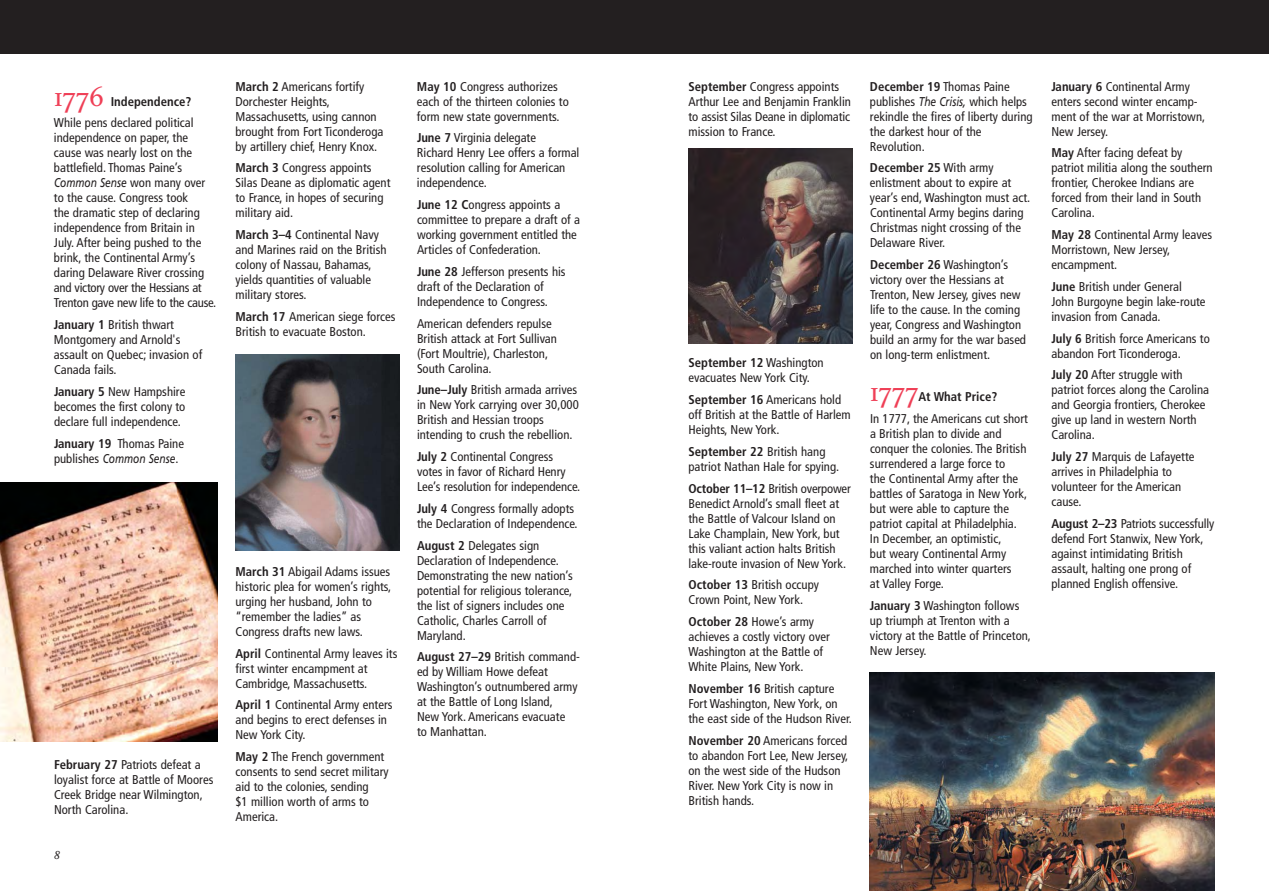
<style>
.page{position:relative;width:1269px;height:891px;background:#fff}
.page>*{position:absolute;margin:0;border:0;box-sizing:border-box;transform-origin:0 0}
.t1{font:condensed 12.75px/15px "Frutiger";color:#231f20}
.t2{font:700 condensed 12.75px "Frutiger";color:#231f20}
.t3{font:italic 11.25px "NPS Rawlinson Two";color:#231f20}
.s1{font-family:"NPS Rawlinson";font-weight:400;font-stretch:normal;font-size:27px;color:#ef3f56}
.s2{font-style:italic;font-stretch:normal}
.s3{font-weight:700}
</style>
<div class="page">
<div style="left:0;top:0;width:1269px;height:54px;background:#231f20"></div>
<img style="left:0;top:483px;width:218px;height:259px">
<img style="left:235px;top:355px;width:164px;height:195px">
<img style="left:688px;top:148px;width:165px;height:196px">
<img style="left:870px;top:673px;width:345px;height:218px">
<h6 class="t2" style="left:54px;top:96px;width:139px"><span class="s1">1776</span> Independence?</h6>
<p class="t1" style="left:54px;top:116px;width:164px">While pens declared political independence on paper, the cause was nearly lost on the battlefield. Thomas Paine’s<br><span class="s2">Common Sense</span> won many over to the cause. Congress took<br>the dramatic step of declaring independence from Britain in<br>July. After being pushed to the brink, the Continental Army’s daring Delaware River crossing and victory over the Hessians at<br>Trenton gave new life to the cause.</p>
<p class="t1" style="left:54px;top:318px;width:150px"><span class="s3">January 1</span> British thwart<br>Montgomery and Arnold's assault on Quebec; invasion of<br>Canada fails.</p>
<p class="t1" style="left:54px;top:385px;width:133px;text-align:justify"><span class="s3">January 5</span> New Hampshire becomes the first colony to declare full independence.</p>
<p class="t1" style="left:54px;top:437px;width:132px"><span class="s3">January 19</span> Thomas Paine publishes <span class="s2">Common Sense</span>.</p>
<p class="t1" style="left:54px;top:758px;width:161px"><span class="s3">February 27</span> Patriots defeat a loyalist force at Battle of Moores<br>Creek Bridge near Wilmington,<br>North Carolina.</p>
<p class="t3" style="left:54px;top:851px;width:7px">8</p>
<p class="t1" style="left:236px;top:80px;width:149px"><span class="s3">March 2</span> Americans fortify<br>Dorchester Heights,<br>Massachusetts, using cannon brought from Fort Ticonderoga by artillery chief, Henry Knox.</p>
<p class="t1" style="left:236px;top:161px;width:157px"><span class="s3">March 3</span> Congress appoints<br>Silas Deane as diplomatic agent to France, in hopes of securing military aid.</p>
<p class="t1" style="left:236px;top:228px;width:153px"><span class="s3">March 3–4</span> Continental Navy and Marines raid on the British colony of Nassau, Bahamas, yields quantities of valuable military stores.</p>
<p class="t1" style="left:236px;top:310px;width:162px"><span class="s3">March 17</span> American siege forces<br>British to evacuate Boston.</p>
<p class="t1" style="left:236px;top:565px;width:157px"><span class="s3">March 31</span> Abigail Adams issues historic plea for women’s rights, urging her husband, John to “remember the ladies” as<br>Congress drafts new laws.</p>
<p class="t1" style="left:236px;top:647px;width:163px"><span class="s3">April</span> Continental Army leaves its first winter encampment at<br>Cambridge, Massachusetts.</p>
<p class="t1" style="left:236px;top:698px;width:159px"><span class="s3">April 1</span> Continental Army enters and begins to erect defenses in<br>New York City.</p>
<p class="t1" style="left:236px;top:750px;width:155px"><span class="s3">May 2</span> The French government consents to send secret military aid to the colonies, sending<br>$1 million worth of arms to<br>America.</p>
<p class="t1" style="left:417px;top:80px;width:153px"><span class="s3">May 10</span> Congress authorizes each of the thirteen colonies to form new state governments.</p>
<p class="t1" style="left:417px;top:131px;width:164px"><span class="s3">June 7</span> Virginia delegate<br>Richard Henry Lee offers a formal resolution calling for American independence.</p>
<p class="t1" style="left:417px;top:198px;width:164px"><span class="s3">June 12 C</span>ongress appoints a committee to prepare a draft of a working government entitled the<br>Articles of Confederation.</p>
<p class="t1" style="left:417px;top:265px;width:150px"><span class="s3">June 28</span> Jefferson presents his draft of the Declaration of<br>Independence to Congress.</p>
<p class="t1" style="left:417px;top:317px;width:141px">American defenders repulse<br>British attack at Fort Sullivan (Fort Moultrie), Charleston,<br>South Carolina.</p>
<p class="t1" style="left:417px;top:383px;width:163px"><span class="s3">June–July</span> British armada arrives in New York carrying over 30,000<br>British and Hessian troops intending to crush the rebellion.</p>
<p class="t1" style="left:417px;top:450px;width:165px"><span class="s3">July 2</span> Continental Congress votes in favor of Richard Henry<br>Lee’s resolution for independence.</p>
<p class="t1" style="left:417px;top:502px;width:162px"><span class="s3">July 4</span> Congress formally adopts the Declaration of Independence.</p>
<p class="t1" style="left:417px;top:539px;width:157px"><span class="s3">August 2</span> Delegates sign<br>Declaration of Independence.<br>Demonstrating the new nation’s potential for religious tolerance, the list of signers includes one<br>Catholic, Charles Carroll of<br>Maryland.</p>
<p class="t1" style="left:417px;top:650px;width:164px"><span class="s3">August 27–29</span> British command&shy;ed by William Howe defeat<br>Washington’s outnumbered army at the Battle of Long Island,<br>New York. Americans evacuate<br>to Manhattan.</p>
<p class="t1" style="left:688px;top:80px;width:164px"><span class="s3">September</span> Congress appoints<br>Arthur Lee and Benjamin Franklin to assist Silas Deane in diplomatic mission to France.</p>
<p class="t1" style="left:688px;top:356px;width:137px"><span class="s3">September 12</span> Washington evacuates New York City.</p>
<p class="t1" style="left:688px;top:393px;width:164px"><span class="s3">September 16</span> Americans hold off British at the Battle of Harlem<br>Heights, New York.</p>
<p class="t1" style="left:688px;top:445px;width:152px"><span class="s3">September 22</span> British hang patriot Nathan Hale for spying.</p>
<p class="t1" style="left:688px;top:482px;width:164px"><span class="s3">October 11–12</span> British overpower<br>Benedict Arnold’s small fleet at the Battle of Valcour Island on<br>Lake Champlain, New York, but this valiant action halts British lake-route invasion of New York.</p>
<p class="t1" style="left:688px;top:578px;width:132px"><span class="s3">October 13</span> British occupy<br>Crown Point, New York.</p>
<p class="t1" style="left:688px;top:615px;width:143px"><span class="s3">October 28</span> Howe’s army achieves a costly victory over<br>Washington at the Battle of<br>White Plains, New York.</p>
<p class="t1" style="left:688px;top:682px;width:165px"><span class="s3">November 16</span> British capture<br>Fort Washington, New York, on the east side of the Hudson River.</p>
<p class="t1" style="left:688px;top:734px;width:161px"><span class="s3">November 20</span> Americans forced to abandon Fort Lee, New Jersey, on the west side of the Hudson<br>River. New York City is now in<br>British hands.</p>
<p class="t1" style="left:870px;top:80px;width:164px"><span class="s3">December 19</span> Thomas Paine publishes <span class="s2">The Crisis,</span> which helps rekindle the fires of liberty during the darkest hour of the<br>Revolution.</p>
<p class="t1" style="left:870px;top:161px;width:162px"><span class="s3">December 25</span> With army enlistment about to expire at year’s end, Washington must act.<br>Continental Army begins daring<br>Christmas night crossing of the<br>Delaware River.</p>
<p class="t1" style="left:870px;top:258px;width:158px"><span class="s3">December 26</span> Washington’s victory over the Hessians at<br>Trenton, New Jersey, gives new life to the cause. In the coming year, Congress and Washington build an army for the war based on long-term enlistment.</p>
<h6 class="t2" style="left:870px;top:391px;width:129px"><span class="s1">1777</span>At What Price?</h6>
<p class="t1" style="left:870px;top:412px;width:159px">In 1777, the Americans cut short a British plan to divide and conquer the colonies. The British surrendered a large force to<br>the Continental Army after the battles of Saratoga in New York, but were able to capture the patriot capital at Philadelphia.<br>In December, an optimistic,<br>but weary Continental Army marched into winter quarters<br>at Valley Forge.</p>
<p class="t1" style="left:870px;top:599px;width:163px"><span class="s3">January 3</span> Washington follows up triumph at Trenton with a victory at the Battle of Princeton,<br>New Jersey.</p>
<p class="t1" style="left:1051px;top:80px;width:155px"><span class="s3">January 6</span> Continental Army enters second winter encamp&shy;ment of the war at Morristown,<br>New Jersey.</p>
<p class="t1" style="left:1051px;top:146px;width:163px"><span class="s3">May</span> After facing defeat by patriot militia along the southern frontier, Cherokee Indians are forced from their land in South<br>Carolina.</p>
<p class="t1" style="left:1051px;top:228px;width:162px"><span class="s3">May 28</span> Continental Army leaves<br>Morristown, New Jersey, encampment.</p>
<p class="t1" style="left:1051px;top:280px;width:156px"><span class="s3">June</span> British under General<br>John Burgoyne begin lake-route invasion from Canada.</p>
<p class="t1" style="left:1051px;top:332px;width:160px"><span class="s3">July 6</span> British force Americans to abandon Fort Ticonderoga.</p>
<p class="t1" style="left:1051px;top:368px;width:159px"><span class="s3">July 20</span> After struggle with patriot forces along the Carolina and Georgia frontiers, Cherokee give up land in western North<br>Carolina.</p>
<p class="t1" style="left:1051px;top:450px;width:144px"><span class="s3">July 27</span> Marquis de Lafayette arrives in Philadelphia to volunteer for the American cause.</p>
<p class="t1" style="left:1051px;top:517px;width:164px"><span class="s3">August 2–23</span> Patriots successfully defend Fort Stanwix, New York, against intimidating British assault, halting one prong of planned English offensive.</p>
</div>
